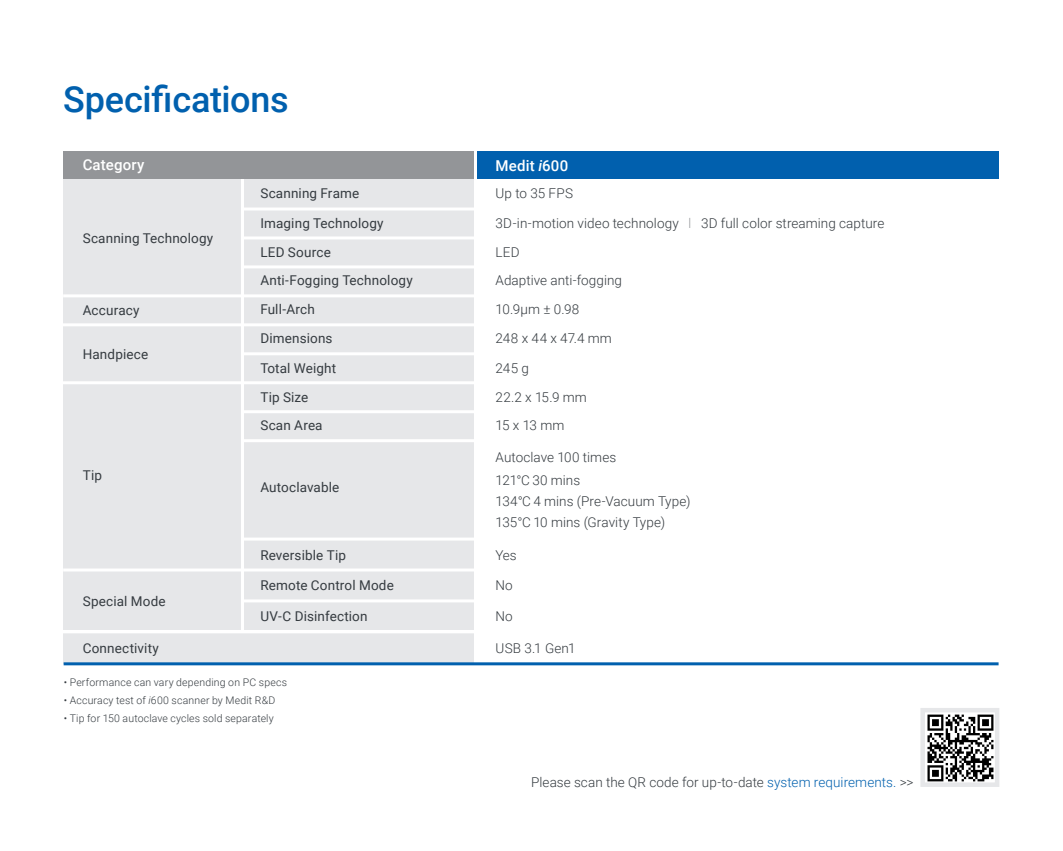
<style>
.page{position:relative;width:1063px;height:851px;background:#fff}
.page>*{position:absolute;margin:0;border:0;box-sizing:border-box;transform-origin:0 0}
.t1{font:500 36px "Roboto";letter-spacing:-.01em;color:#0160ae}
.t2{font:500 15px "Roboto";letter-spacing:.01em;color:#fff}
.t3{font:300 13.5px "Roboto";letter-spacing:.005em;color:#353b40}
.t4{font:13.5px "Roboto";letter-spacing:.01em;color:#353b40}
.t5{font:300 10.5px "Roboto";letter-spacing:.015em;color:#353b40}
.s1{font-style:italic}
.s2{font-weight:100}
.s3{color:#0160ae}
</style>
<div class="page">
<div style="left:63px;top:631px;width:411px;height:32px;background:#e6e7e9"></div>
<div style="left:63px;top:177px;width:178px;height:453px;background:#e6e7e9"></div>
<div style="left:244px;top:177px;width:229px;height:453px;background:#e6e7e9"></div>
<hr style="left:243px;top:207px;width:756px;height:3px;background:#fff">
<hr style="left:243px;top:236px;width:756px;height:3px;background:#fff">
<hr style="left:243px;top:265px;width:756px;height:3px;background:#fff">
<hr style="left:63px;top:294px;width:936px;height:3px;background:#fff">
<hr style="left:61px;top:323px;width:938px;height:3px;background:#fff">
<hr style="left:243px;top:352px;width:756px;height:3px;background:#fff">
<hr style="left:61px;top:381px;width:938px;height:3px;background:#fff">
<hr style="left:243px;top:410px;width:756px;height:3px;background:#fff">
<div style="left:63px;top:151px;width:411px;height:27px;background:#939598"></div>
<div style="left:477px;top:151px;width:522px;height:27px;background:#0160ae"></div>
<hr style="left:64px;top:662px;width:935px;height:3px;background:#0160ae">
<hr style="left:243px;top:439px;width:756px;height:3px;background:#fff">
<img style="left:925px;top:712px;width:69px;height:69px">
<div style="left:920px;top:707px;width:79px;height:79px;border:4px solid #e6e7e9"></div>
<hr style="left:63px;top:568px;width:933px;height:3px;background:#fff">
<hr style="left:243px;top:537px;width:753px;height:3px;background:#fff">
<hr style="left:54px;top:630px;width:942px;height:3px;background:#fff">
<hr style="left:243px;top:599px;width:753px;height:3px;background:#fff">
<p class="t1" style="left:63px;top:74px;width:227px">Specifications</p>
<p class="t2" style="left:83px;top:154px;width:63px">Category</p>
<p class="t2" style="left:496px;top:155px;width:74px">Medit <span class="s1">i</span>600</p>
<p class="t4" style="left:83px;top:228px;width:132px">Scanning Technology</p>
<p class="t4" style="left:83px;top:301px;width:58px">Accuracy</p>
<p class="t4" style="left:83px;top:344px;width:67px">Handpiece</p>
<p class="t4" style="left:83px;top:466px;width:21px">Tip</p>
<p class="t4" style="left:83px;top:592px;width:84px">Special Mode</p>
<p class="t4" style="left:260px;top:184px;width:100px">Scanning Frame</p>
<p class="t4" style="left:260px;top:214px;width:125px">Imaging Technology</p>
<p class="t4" style="left:260px;top:243px;width:72px">LED Source</p>
<p class="t4" style="left:260px;top:271px;width:154px">Anti-Fogging Technology</p>
<p class="t4" style="left:260px;top:300px;width:56px">Full-Arch</p>
<p class="t4" style="left:260px;top:328px;width:74px">Dimensions</p>
<p class="t4" style="left:260px;top:358px;width:77px">Total Weight</p>
<p class="t4" style="left:260px;top:387px;width:49px">Tip Size</p>
<p class="t4" style="left:260px;top:415px;width:64px">Scan Area</p>
<p class="t4" style="left:260px;top:478px;width:81px">Autoclavable</p>
<p class="t4" style="left:260px;top:546px;width:87px">Reversible Tip</p>
<p class="t4" style="left:260px;top:576px;width:135px">Remote Control Mode</p>
<p class="t4" style="left:260px;top:606px;width:109px">UV-C Disinfection</p>
<p class="t3" style="left:496px;top:184px;width:79px">Up to 35 FPS</p>
<p class="t3" style="left:496px;top:214px;width:390px">3D-in-motion video technology <span class="s2">l</span> 3D full color streaming capture</p>
<p class="t3" style="left:496px;top:243px;width:26px">LED</p>
<p class="t3" style="left:496px;top:271px;width:128px">Adaptive anti-fogging</p>
<p class="t3" style="left:496px;top:300px;width:85px">10.9μm ± 0.98</p>
<p class="t3" style="left:496px;top:328px;width:118px">248 x 44 x 47.4 mm</p>
<p class="t3" style="left:496px;top:358px;width:35px">245 g</p>
<p class="t3" style="left:496px;top:387px;width:93px">22.2 x 15.9 mm</p>
<p class="t3" style="left:496px;top:415px;width:70px">15 x 13 mm</p>
<p class="t3" style="left:496px;top:447px;width:122px">Autoclave 100 times</p>
<p class="t3" style="left:496px;top:470px;width:86px">121°C 30 mins</p>
<p class="t3" style="left:496px;top:491px;width:196px">134°C 4 mins (Pre-Vacuum Type)</p>
<p class="t3" style="left:496px;top:512px;width:171px">135°C 10 mins (Gravity Type)</p>
<p class="t3" style="left:496px;top:546px;width:23px">Yes</p>
<p class="t3" style="left:496px;top:576px;width:19px">No</p>
<p class="t3" style="left:496px;top:606px;width:19px">No</p>
<p class="t4" style="left:83px;top:638px;width:78px">Connectivity</p>
<p class="t3" style="left:496px;top:638px;width:82px">USB 3.1 Gen1</p>
<p class="t5" style="left:64px;top:674px;width:225px">• Performance can vary depending on PC specs</p>
<p class="t5" style="left:64px;top:692px;width:213px">• Accuracy test of <span class="s1">i</span>600 scanner by Medit R&amp;D</p>
<p class="t5" style="left:64px;top:710px;width:212px">• Tip for 150 autoclave cycles sold separately</p>
<p class="t3" style="left:531px;top:773px;width:384px">Please scan the QR code for up-to-date <span class="s3">system requirements.</span> &gt;&gt;</p>
</div>
